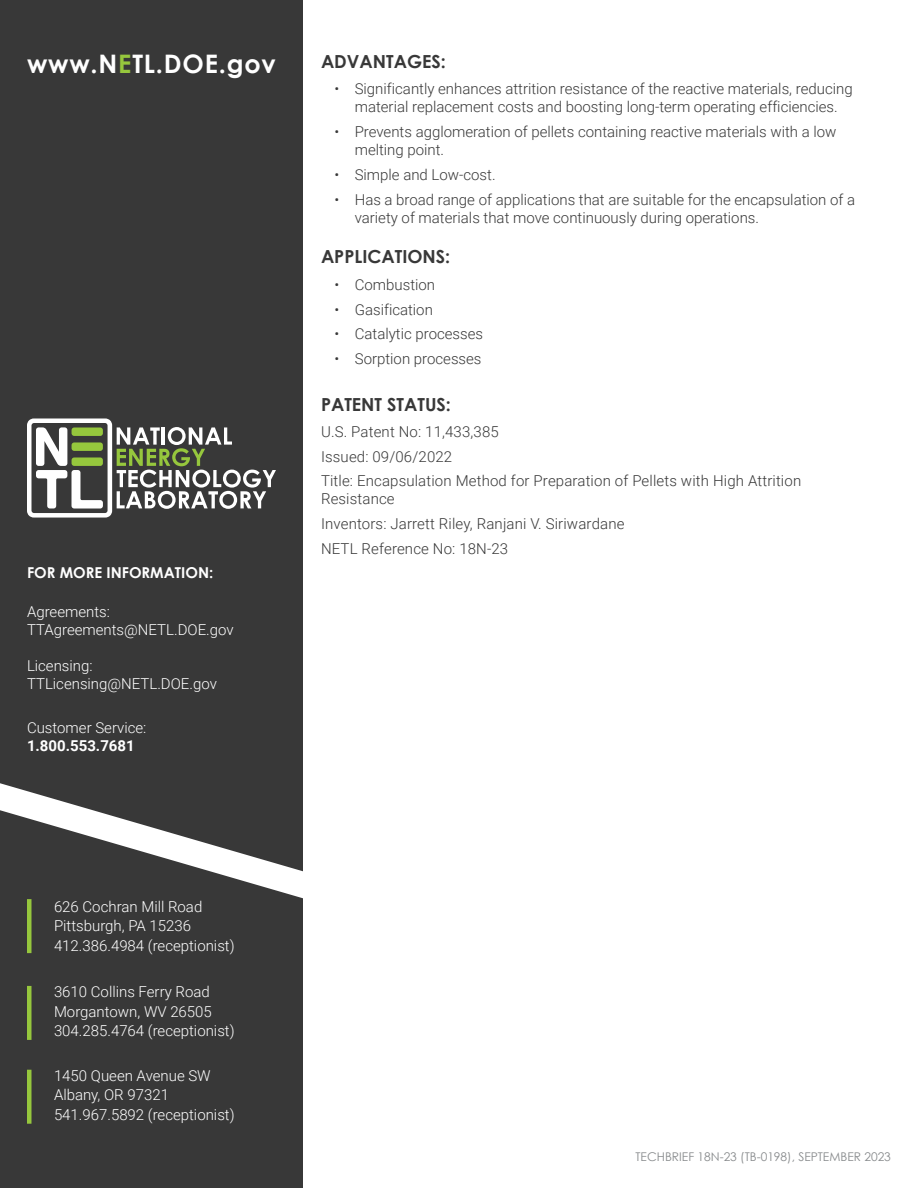
<style>
.page{position:relative;width:918px;height:1188px;background:#fff}
.page>*{position:absolute;margin:0;border:0;box-sizing:border-box;transform-origin:0 0}
.t1{font:700 25.5px "Century Gothic";letter-spacing:.03em;color:#fff}
.Subheader{font:700 18px "Century Gothic";color:#383838}
.Bulleted_List{font:300 15px/18px "Roboto";color:#383838}
.t2{font:300 15px/19.5px "Roboto";color:#fff}
.Body_text{font:300 15px/18px "Roboto";letter-spacing:.01em;color:#383838}
.t3{font:700 15px "Century Gothic";color:#fff}
.t4{font:700 15px "Roboto";color:#fff}
.t5{font:12px "Century Gothic";color:#878a8c}
.s1{color:#96c73d}
</style>
<div class="page">
<div style="left:0;top:0;width:303px;height:1188px;background:#383838"></div>
<svg style="left:27px;top:418px;width:249px;height:100px"></svg>
<div style="left:27px;top:899px;width:5px;height:54px;background:#96c73d"></div>
<div style="left:27px;top:986px;width:5px;height:54px;background:#96c73d"></div>
<div style="left:27px;top:1070px;width:5px;height:54px;background:#96c73d"></div>
<svg style="left:0;top:783px;width:303px;height:118px"></svg>
<h1 class="t1" style="left:27px;top:45px;width:250px">www.N<span class="s1">E</span>TL.DOE.gov</h1>
<p class="t3" style="left:27px;top:561px;width:188px">FOR MORE INFORMATION:</p>
<p class="t2" style="left:27px;top:602px;width:208px;line-height:18px">Agreements:<br>TTAgreements@NETL.DOE.gov</p>
<p class="t2" style="left:27px;top:656px;width:191px;line-height:18px">Licensing:<br>TTLicensing@NETL.DOE.gov</p>
<p class="t2" style="left:27px;top:717px;width:121px">Customer Service:</p>
<p class="t4" style="left:27px;top:735px;width:109px">1.800.553.7681</p>
<p class="Subheader" style="left:321px;top:47px;width:126px">ADVANTAGES:</p>
<p class="Bulleted_List" style="left:334px;top:80px;width:520px;text-align:center">• Significantly enhances attrition resistance of the reactive materials, reducing material replacement costs and boosting long-term operating efficiencies.</p>
<p class="Bulleted_List" style="left:355px;top:122px;width:483px;text-indent:-20px">• Prevents agglomeration of pellets containing reactive materials with a low melting point.</p>
<p class="Bulleted_List" style="left:334px;top:165px;width:163px">• Simple and Low-cost.</p>
<p class="Bulleted_List" style="left:355px;top:190px;width:502px;text-indent:-20px">• Has a broad range of applications that are suitable for the encapsulation of a variety of materials that move continuously during operations.</p>
<p class="Subheader" style="left:321px;top:243px;width:131px">APPLICATIONS:</p>
<p class="Bulleted_List" style="left:335px;top:275px;width:102px">• Combustion</p>
<p class="Bulleted_List" style="left:335px;top:300px;width:100px">• Gasification</p>
<p class="Bulleted_List" style="left:335px;top:324px;width:150px">• Catalytic processes</p>
<p class="Bulleted_List" style="left:335px;top:349px;width:148px">• Sorption processes</p>
<p class="Subheader" style="left:321px;top:391px;width:131px">PATENT STATUS:</p>
<p class="Body_text" style="left:321px;top:422px;width:179px">U.S. Patent No: 11,433,385</p>
<p class="Body_text" style="left:321px;top:447px;width:133px">Issued: 09/06/2022</p>
<p class="Body_text" style="left:321px;top:471px;width:482px">Title: Encapsulation Method for Preparation of Pellets with High Attrition<br>Resistance</p>
<p class="Body_text" style="left:321px;top:514px;width:305px">Inventors: Jarrett Riley, Ranjani V. Siriwardane</p>
<p class="Body_text" style="left:321px;top:539px;width:189px">NETL Reference No: 18N-23</p>
<p class="t2" style="left:54px;top:896px;width:182px">626 Cochran Mill Road<br>Pittsburgh, PA 15236<br>412.386.4984 (receptionist)</p>
<p class="t2" style="left:54px;top:982px;width:182px">3610 Collins Ferry Road<br>Morgantown, WV 26505<br>304.285.4764 (receptionist)</p>
<p class="t2" style="left:54px;top:1065px;width:182px">1450 Queen Avenue SW<br>Albany, OR 97321<br>541.967.5892 (receptionist)</p>
<p class="t5" style="left:636px;top:1148px;width:257px">TECHBRIEF 18N-23 (TB-0198), SEPTEMBER 2023</p>
</div>
